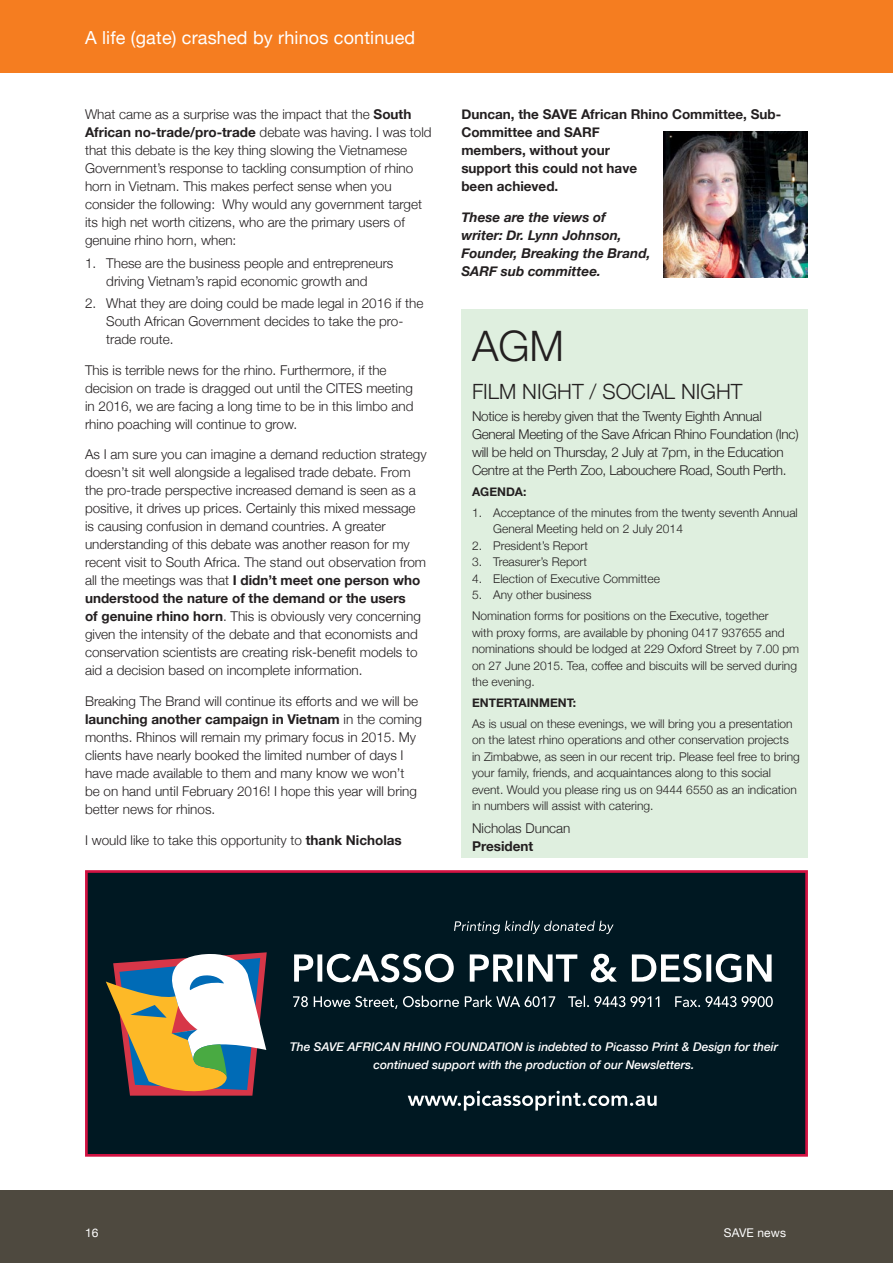
<style>
.page{position:relative;width:893px;height:1263px;background:#fff}
.page>*{position:absolute;margin:0;border:0;box-sizing:border-box;transform-origin:0 0}
.t1{font:300 42px "Helvetica Neue";color:#231f20}
.t2{font:300 21px "Helvetica Neue";color:#231f20}
.t3{font:18px "Helvetica Neue";letter-spacing:.01em;color:#fff}
.t4{font:300 13.5px/18px "Helvetica Neue";color:#231f20}
.t5{font:300 13.5px/18px "Helvetica Neue";letter-spacing:-.02em;color:#231f20}
.t6{font:700 13.5px/18px "Helvetica Neue";color:#231f20}
.t7{font:italic 700 13.5px/18px "Helvetica Neue";color:#231f20}
.t8{font:300 12px/16.5px "Helvetica Neue";color:#231f20}
.t9{font:italic 500 12px/18px "Helvetica Neue";color:#fff;text-align:center}
.t10{font:700 12px "Helvetica Neue";color:#231f20}
.t11{font:12px "Helvetica Neue";letter-spacing:.01em;color:#fff}
.s1{font-weight:700}
</style>
<div class="page">
<div style="left:85px;top:870px;width:723px;height:287px;background:#001822;border:3px solid #d21242"></div>
<svg style="left:106px;top:952px;width:161px;height:144px"></svg>
<svg style="left:408px;top:1091px;width:249px;height:19px"></svg>
<svg style="left:293px;top:995px;width:480px;height:14px"></svg>
<svg style="left:294px;top:953px;width:478px;height:29px"></svg>
<svg style="left:454px;top:921px;width:160px;height:13px"></svg>
<div style="left:0;top:1191px;width:893px;height:72px;background:#4e493f"></div>
<div style="left:0;top:0;width:893px;height:72px;background:#f57d20"></div>
<img style="left:663px;top:132px;width:145px;height:145px">
<div style="left:461px;top:309px;width:347px;height:549px;background:#dfefdf"></div>
<h3 class="t3" style="left:85px;top:25px;width:332px">A life (gate) crashed by rhinos continued</h3>
<p class="t4" style="left:85px;top:105px;width:348px">What came as a surprise was the impact that the <span class="s1">South African no-trade/pro-trade</span> debate was having. I was told that this debate is the key thing slowing the Vietnamese Government’s response to tackling consumption of rhino horn in Vietnam. This makes perfect sense when you consider the following: Why would any government target its high net worth citizens, who are the primary users of genuine rhino horn, when:</p>
<p class="t4" style="left:85px;top:253px;width:310px;text-align:center">1. These are the business people and entrepreneurs driving Vietnam’s rapid economic growth and</p>
<p class="t4" style="left:106px;top:293px;width:319px;text-indent:-21px">2. What they are doing could be made legal in 2016 if the<br>South African Government decides to take the pro&shy;trade route.</p>
<p class="t4" style="left:85px;top:360px;width:330px">This is terrible news for the rhino. Furthermore, if the decision on trade is dragged out until the CITES meeting in 2016, we are facing a long time to be in this limbo and rhino poaching will continue to grow.</p>
<p class="t4" style="left:85px;top:445px;width:343px">As I am sure you can imagine a demand reduction strategy doesn’t sit well alongside a legalised trade debate. From the pro-trade perspective increased demand is seen as a positive, it drives up prices. Certainly this mixed message is causing confusion in demand countries. A greater understanding of this debate was another reason for my recent visit to South Africa. The stand out observation from all the meetings was that <span class="s1">I didn’t meet one person who understood the nature of the demand or the users<br>of genuine rhino horn</span>. This is obviously very concerning given the intensity of the debate and that economists and conservation scientists are creating risk-benefit models to aid a decision based on incomplete information.</p>
<p class="t4" style="left:85px;top:692px;width:338px">Breaking The Brand will continue its efforts and we will be <span class="s1">launching another campaign in Vietnam</span> in the coming months. Rhinos will remain my primary focus in 2015. My clients have nearly booked the limited number of days I have made available to them and many know we won’t be on hand until February 2016! I hope this year will bring better news for rhinos.</p>
<p class="t4" style="left:85px;top:830px;width:318px">I would like to take this opportunity to <span class="s1">thank Nicholas</span></p>
<p class="t6" style="left:461px;top:106px;width:321px">Duncan, the SAVE African Rhino Committee, Sub-<br>Committee and SARF<br>members, without your<br>support this could not have<br>been achieved.</p>
<p class="t7" style="left:461px;top:209px;width:191px">These are the views of writer: Dr. Lynn Johnson,<br>Founder, Breaking the Brand,<br>SARF sub committee.</p>
<h1 class="t1" style="left:472px;top:312px;width:94px">AGM</h1>
<h2 class="t2" style="left:472px;top:375px;width:272px">FILM NIGHT / SOCIAL NIGHT</h2>
<p class="t5" style="left:472px;top:407px;width:328px">Notice is hereby given that the Twenty Eighth Annual General Meeting of the Save African Rhino Foundation (Inc) will be held on Thursday, 2 July at 7pm, in the Education Centre at the Perth Zoo, Labouchere Road, South Perth.</p>
<p class="t10" style="left:472px;top:482px;width:56px">AGENDA:</p>
<p class="t8" style="left:493px;top:504px;width:306px;text-indent:-21px">1. Acceptance of the minutes from the twenty seventh Annual<br>General Meeting held on 2 July 2014</p>
<p class="t8" style="left:472px;top:537px;width:117px">2. President’s Report</p>
<p class="t8" style="left:472px;top:553px;width:116px">3. Treasurer’s Report</p>
<p class="t8" style="left:472px;top:570px;width:189px">4. Election of Executive Committee</p>
<p class="t8" style="left:472px;top:584px;width:298px;line-height:20.7px">5. Any other business<br>Nomination forms for positions on the Executive, together</p>
<p class="t8" style="left:472px;top:623px;width:329px">with proxy forms, are available by phoning 0417 937655 and nominations should be lodged at 229 Oxford Street by 7.00 pm on 27 June 2015. Tea, coffee and biscuits will be served during the evening.</p>
<p class="t10" style="left:472px;top:693px;width:17px">Entertainment</p>
<p class="t10" style="left:573px;top:693px;width:5px">:</p>
<p class="t8" style="left:472px;top:714px;width:329px">As is usual on these evenings, we will bring you a presentation on the latest rhino operations and other conservation projects in Zimbabwe, as seen in our recent trip. Please feel free to bring your family, friends, and acquaintances along to this social event. Would you please ring us on 9444 6550 as an indication in numbers will assist with catering.</p>
<p class="t4" style="left:472px;top:818px;width:100px">Nicholas Duncan</p>
<p class="t6" style="left:472px;top:837px;width:63px">President</p>
<p class="t9" style="left:290px;top:1037px;width:490px">The SAVE AFRICAN RHINO FOUNDATION is indebted to Picasso Print &amp; Design for their continued support with the production of our Newsletters.</p>
<p class="t11" style="left:85px;top:1224px;width:15px">16</p>
<p class="t11" style="left:724px;top:1224px;width:64px">SAVE news</p>
</div>
